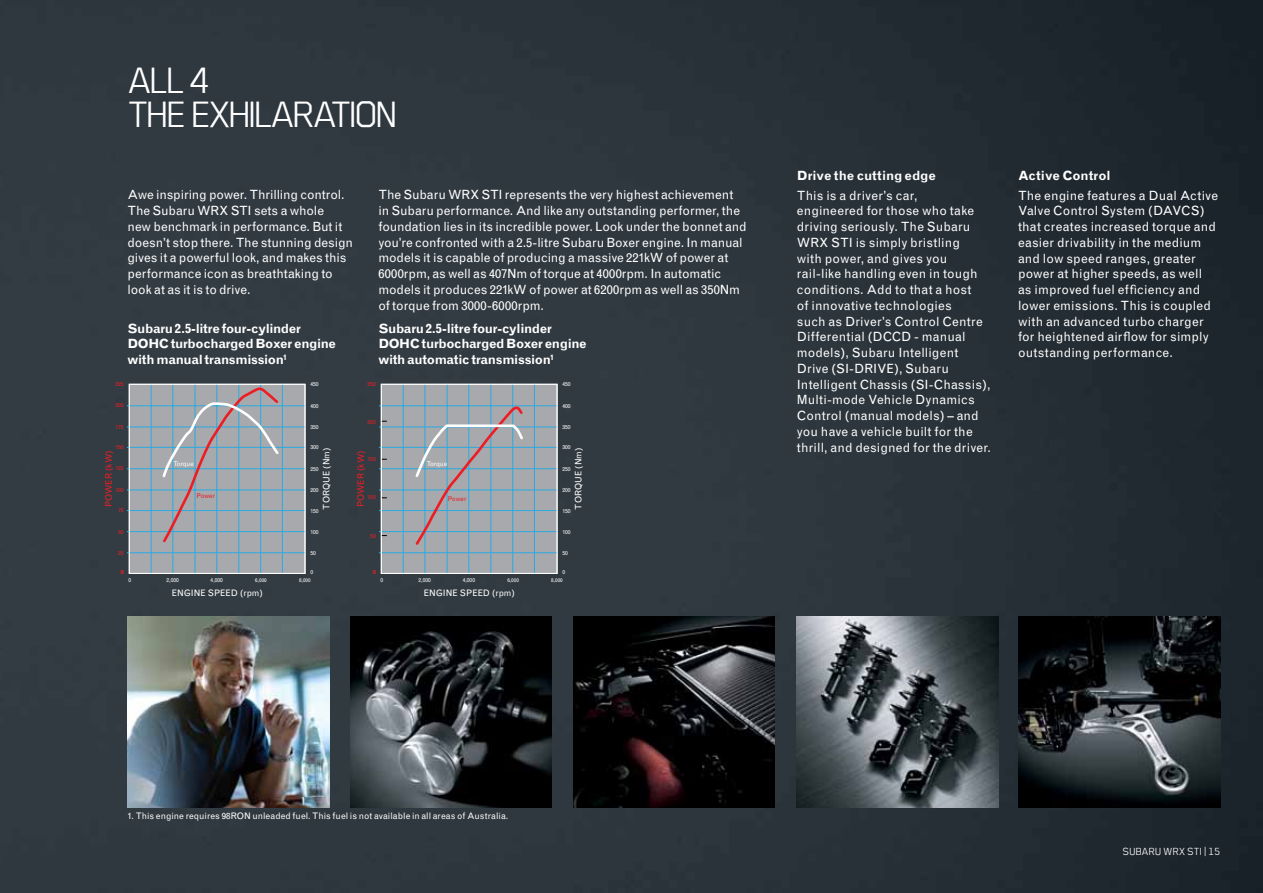
<style>
.page{position:relative;width:1263px;height:893px;background:#fff}
.page>*{position:absolute;margin:0;border:0;box-sizing:border-box;transform-origin:0 0}
.t1{font:42.75px/34.2px "Subaru";letter-spacing:-.075em;color:#fff}
.t2{font:12.75px/15.8px "Grotesque";letter-spacing:.005em;color:#fff}
.t3{font:700 12.75px/15.8px "Grotesque";letter-spacing:-.025em;color:#fff}
.t4{font:700 12.75px "Grotesque";letter-spacing:-.005em;color:#fff}
.t5{font:12px "Subaru";color:#fff}
.t6{font:9px "Grotesque";letter-spacing:.005em;color:#fff}
.t7{font:8.85px "Grotesque";color:#fff}
.t8{font:8.85px "Grotesque";color:#ed1d24}
.t9{font:6.45px "Grotesque";letter-spacing:-.025em;color:#fff}
.t10{font:6.45px "Grotesque";letter-spacing:-.01em;color:#ed1d24}
.t11{font:5.7px "Grotesque";color:#fff}
.t12{font:5.7px "Grotesque";color:#ed1d24}
.t13{font:5.25px "Grotesque";color:#fff}
</style>
<div class="page">
<img style="left:0;top:0;width:1263px;height:893px">
<img style="left:128px;top:617px;width:201px;height:191px">
<img style="left:573px;top:617px;width:202px;height:191px">
<img style="left:350px;top:617px;width:202px;height:191px">
<img style="left:797px;top:617px;width:201px;height:191px">
<img style="left:1019px;top:617px;width:201px;height:191px">
<hr style="left:379px;top:405px;width:178px;height:1px;background:#2aabe2">
<hr style="left:379px;top:490px;width:178px;height:1px;background:#2aabe2">
<hr style="left:379px;top:427px;width:178px;height:1px;background:#2aabe2">
<hr style="left:379px;top:468px;width:178px;height:1px;background:#2aabe2">
<hr style="left:379px;top:510px;width:178px;height:1px;background:#2aabe2">
<hr style="left:379px;top:552px;width:178px;height:1px;background:#2aabe2">
<hr style="left:379px;top:447px;width:178px;height:1px;background:#2aabe2">
<hr style="left:379px;top:531px;width:178px;height:1px;background:#2aabe2">
<svg style="left:380px;top:383px;width:178px;height:191px;background:#9fa8b0"></svg>
<hr style="left:127px;top:405px;width:178px;height:1px;background:#2aabe2">
<hr style="left:127px;top:490px;width:178px;height:1px;background:#2aabe2">
<hr style="left:127px;top:427px;width:178px;height:1px;background:#2aabe2">
<hr style="left:127px;top:468px;width:178px;height:1px;background:#2aabe2">
<hr style="left:127px;top:510px;width:178px;height:1px;background:#2aabe2">
<hr style="left:127px;top:552px;width:178px;height:1px;background:#2aabe2">
<hr style="left:127px;top:447px;width:178px;height:1px;background:#2aabe2">
<hr style="left:127px;top:531px;width:178px;height:1px;background:#2aabe2">
<svg style="left:128px;top:383px;width:178px;height:191px;background:#9fa9b0"></svg>
<h1 class="t1" style="left:129px;top:61px;width:137px">ALL 4<br>THE EXHILARATION</h1>
<p class="t2" style="left:128px;top:187px;width:227px">Awe inspiring power. Thrilling control.<br>The Subaru WRX STI sets a whole<br>new benchmark in performance. But it doesn’t stop there. The stunning design gives it a powerful look, and makes this performance icon as breathtaking to look at as it is to drive.</p>
<p class="t2" style="left:378px;top:187px;width:370px">The Subaru WRX STI represents the very highest achievement in Subaru performance. And like any outstanding performer, the foundation lies in its incredible power. Look under the bonnet and you’re confronted with a 2.5-litre Subaru Boxer engine. In manual models it is capable of producing a massive 221kW of power at 6000rpm, as well as 407Nm of torque at 4000rpm. In automatic models it produces 221kW of power at 6200rpm as well as 350Nm of torque from 3000-6000rpm.</p>
<p class="t3" style="left:128px;top:320px;width:210px">Subaru 2.5-litre four-cylinder<br>DOHC turbocharged Boxer engine with manual transmission<sup>1</sup></p>
<p class="t3" style="left:378px;top:320px;width:210px">Subaru 2.5-litre four-cylinder<br>DOHC turbocharged Boxer engine with automatic transmission<sup>1</sup></p>
<p class="t12" style="left:115px;top:381px;width:10px">225</p>
<p class="t12" style="left:115px;top:402px;width:10px">200</p>
<p class="t12" style="left:115px;top:423px;width:10px">175</p>
<p class="t11" style="left:310px;top:380px;width:10px">450</p>
<p class="t11" style="left:310px;top:403px;width:10px">400</p>
<p class="t11" style="left:310px;top:423px;width:10px">350</p>
<p class="t12" style="left:367px;top:381px;width:10px">250</p>
<p class="t12" style="left:367px;top:419px;width:10px">200</p>
<p class="t11" style="left:562px;top:380px;width:10px">450</p>
<p class="t11" style="left:562px;top:403px;width:10px">400</p>
<p class="t11" style="left:562px;top:423px;width:10px">350</p>
<p class="t11" style="left:310px;top:444px;width:10px">300</p>
<p class="t12" style="left:115px;top:444px;width:10px">150</p>
<p class="t12" style="left:115px;top:465px;width:10px">125</p>
<p class="t8" style="left:103px;top:507px;width:58px;rotate:-90deg">POWER (kW)</p>
<p class="t7" style="left:321px;top:510px;width:63px;rotate:-90deg">TORQUE (Nm)</p>
<p class="t9" style="left:173px;top:460px;width:22px">Torque</p>
<p class="t11" style="left:310px;top:466px;width:10px">250</p>
<p class="t12" style="left:115px;top:486px;width:10px">100</p>
<p class="t12" style="left:118px;top:507px;width:7px">75</p>
<p class="t12" style="left:118px;top:528px;width:7px">50</p>
<p class="t12" style="left:118px;top:549px;width:7px">25</p>
<p class="t11" style="left:310px;top:487px;width:10px">200</p>
<p class="t10" style="left:197px;top:492px;width:20px">Power</p>
<p class="t11" style="left:310px;top:508px;width:10px">150</p>
<p class="t11" style="left:310px;top:549px;width:7px">50</p>
<p class="t11" style="left:310px;top:568px;width:4px">0</p>
<p class="t11" style="left:310px;top:529px;width:10px">100</p>
<p class="t12" style="left:121px;top:568px;width:4px">0</p>
<p class="t11" style="left:562px;top:444px;width:10px">300</p>
<p class="t8" style="left:356px;top:507px;width:58px;rotate:-90deg">POWER (kW)</p>
<p class="t7" style="left:573px;top:510px;width:63px;rotate:-90deg">TORQUE (Nm)</p>
<p class="t12" style="left:367px;top:456px;width:10px">150</p>
<p class="t9" style="left:427px;top:460px;width:22px">Torque</p>
<p class="t11" style="left:562px;top:466px;width:10px">250</p>
<p class="t11" style="left:562px;top:487px;width:10px">200</p>
<p class="t12" style="left:367px;top:494px;width:10px">100</p>
<p class="t12" style="left:370px;top:532px;width:7px">50</p>
<p class="t10" style="left:448px;top:495px;width:20px">Power</p>
<p class="t11" style="left:562px;top:508px;width:10px">150</p>
<p class="t11" style="left:562px;top:549px;width:7px">50</p>
<p class="t11" style="left:562px;top:568px;width:4px">0</p>
<p class="t11" style="left:562px;top:529px;width:10px">100</p>
<p class="t12" style="left:373px;top:568px;width:4px">0</p>
<p class="t11" style="left:128px;top:577px;width:4px">0</p>
<p class="t11" style="left:167px;top:577px;width:14px">2,000</p>
<p class="t11" style="left:211px;top:577px;width:14px">4,000</p>
<p class="t13" style="left:255px;top:577px;width:13px">6,000</p>
<p class="t13" style="left:299px;top:577px;width:13px">8,000</p>
<p class="t11" style="left:380px;top:577px;width:4px">0</p>
<p class="t11" style="left:419px;top:577px;width:14px">2,000</p>
<p class="t11" style="left:463px;top:577px;width:14px">4,000</p>
<p class="t13" style="left:507px;top:577px;width:13px">6,000</p>
<p class="t13" style="left:551px;top:577px;width:13px">8,000</p>
<p class="t7" style="left:172px;top:587px;width:92px">ENGINE SPEED (rpm)</p>
<p class="t7" style="left:424px;top:587px;width:92px">ENGINE SPEED (rpm)</p>
<p class="t4" style="left:797px;top:168px;width:141px">Drive the cutting edge</p>
<p class="t2" style="left:797px;top:187px;width:196px">This is a driver’s car,<br>engineered for those who take driving seriously. The Subaru<br>WRX STI is simply bristling<br>with power, and gives you rail-like handling even in tough conditions. Add to that a host<br>of innovative technologies<br>such as Driver’s Control Centre<br>Differential (DCCD - manual models), Subaru Intelligent<br>Drive (SI-DRIVE), Subaru<br>Intelligent Chassis (SI-Chassis),<br>Multi-mode Vehicle Dynamics<br>Control (manual models) – and you have a vehicle built for the thrill, and designed for the driver.</p>
<p class="t3" style="left:1018px;top:167px;width:94px">Active Control</p>
<p class="t2" style="left:1018px;top:187px;width:202px">The engine features a Dual Active<br>Valve Control System (DAVCS) that creates increased torque and easier drivability in the medium and low speed ranges, greater power at higher speeds, as well as improved fuel efficiency and lower emissions. This is coupled with an advanced turbo charger for heightened airflow for simply outstanding performance.</p>
<p class="t6" style="left:128px;top:810px;width:382px">1. This engine requires 98RON unleaded fuel. This fuel is not available in all areas of Australia.</p>
<p class="t5" style="left:1123px;top:845px;width:99px">SUBARU WRX STI | 15</p>
</div>
